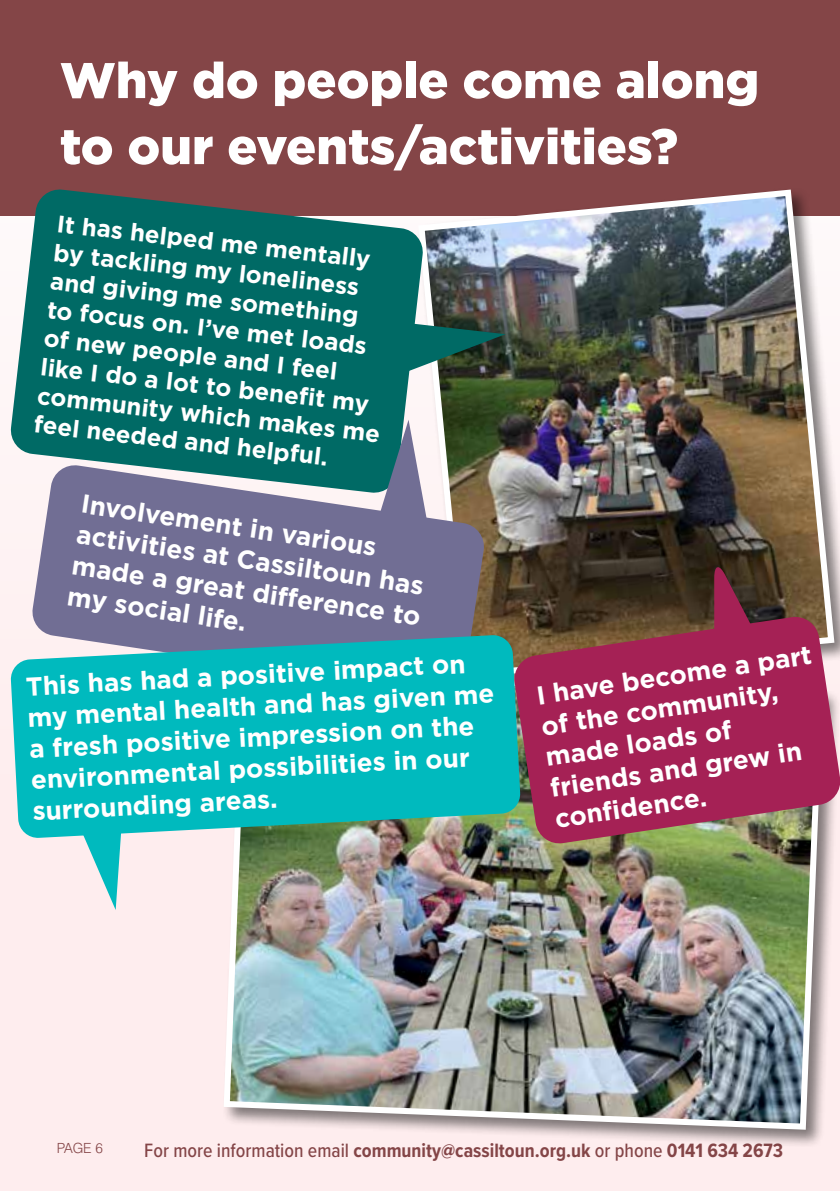
<style>
.page{position:relative;width:840px;height:1191px;background:#fff}
.page>*{position:absolute;margin:0;border:0;box-sizing:border-box;transform-origin:0 0}
.t1{font:900 50px/66px "Gotham";color:#fff}
.t2{font:700 26px/31.2px "Gotham";color:#fff}
.t3{font:700 24px/28.8px "Gotham";color:#fff}
.t4{font:700 20px "Proxima Nova Cond";color:#844547}
.t5{font:300 14px "Swiss 721 BT";color:#844547}
.s1{font-weight:500}
</style>
<div class="page">
<div style="left:0;top:0;width:839px;height:1191px;background:#feedee"></div>
<div style="left:0;top:0;width:839px;height:216px;background:#844547"></div>
<div style="left:221px;top:667px;width:618px;height:481px;background:#000;opacity:.5"></div>
<img style="left:221px;top:838px;width:604px;height:294px">
<img style="left:424px;top:189px;width:413px;height:445px">
<svg style="left:10px;top:189px;width:414px;height:274px;background:#156e6a"></svg>
<svg style="left:400px;top:322px;width:105px;height:52px;background:#215b52"></svg>
<svg style="left:32px;top:463px;width:453px;height:171px;background:#787997"></svg>
<svg style="left:377px;top:420px;width:51px;height:109px"></svg>
<svg style="left:10px;top:634px;width:502px;height:204px;background:#15b6b9"></svg>
<svg style="left:79px;top:823px;width:43px;height:87px"></svg>
<svg style="left:512px;top:615px;width:327px;height:230px;background:#9d3859"></svg>
<svg style="left:713px;top:563px;width:47px;height:95px;background:#7d2641"></svg>
<h1 class="t1" style="left:60px;top:46px;width:700px">Why do people come along to our events/activities?</h1>
<p class="t3" style="left:57px;top:209px;width:346px;rotate:6deg">It has helped me mentally by tackling my loneliness and giving me something<br>to focus on. I’ve met loads of new people and I feel<br>like I do a lot to benefi t my community which makes me feel needed and helpful.</p>
<p class="t2" style="left:83px;top:488px;width:354px;rotate:8deg">Involvement in various activities at Cassiltoun has made a great difference to my social life.</p>
<p class="t2" style="left:25px;top:670px;width:468px;rotate:-3deg">This has had a positive impact on my mental health and has given me a fresh positive impression on the environmental possibilities in our surrounding areas.</p>
<p class="t2" style="left:534px;top:678px;width:279px;rotate:-8deg">I have become a part of the community, made loads of friends and grew in confi dence.</p>
<p class="t5" style="left:57px;top:1139px;width:48px">PAGE 6</p>
<p class="t4" style="left:144px;top:1135px;width:640px"><span class="s1">For more information email</span> community@cassiltoun.org.uk <span class="s1">or phone</span> 0141 634 2673</p>
</div>
